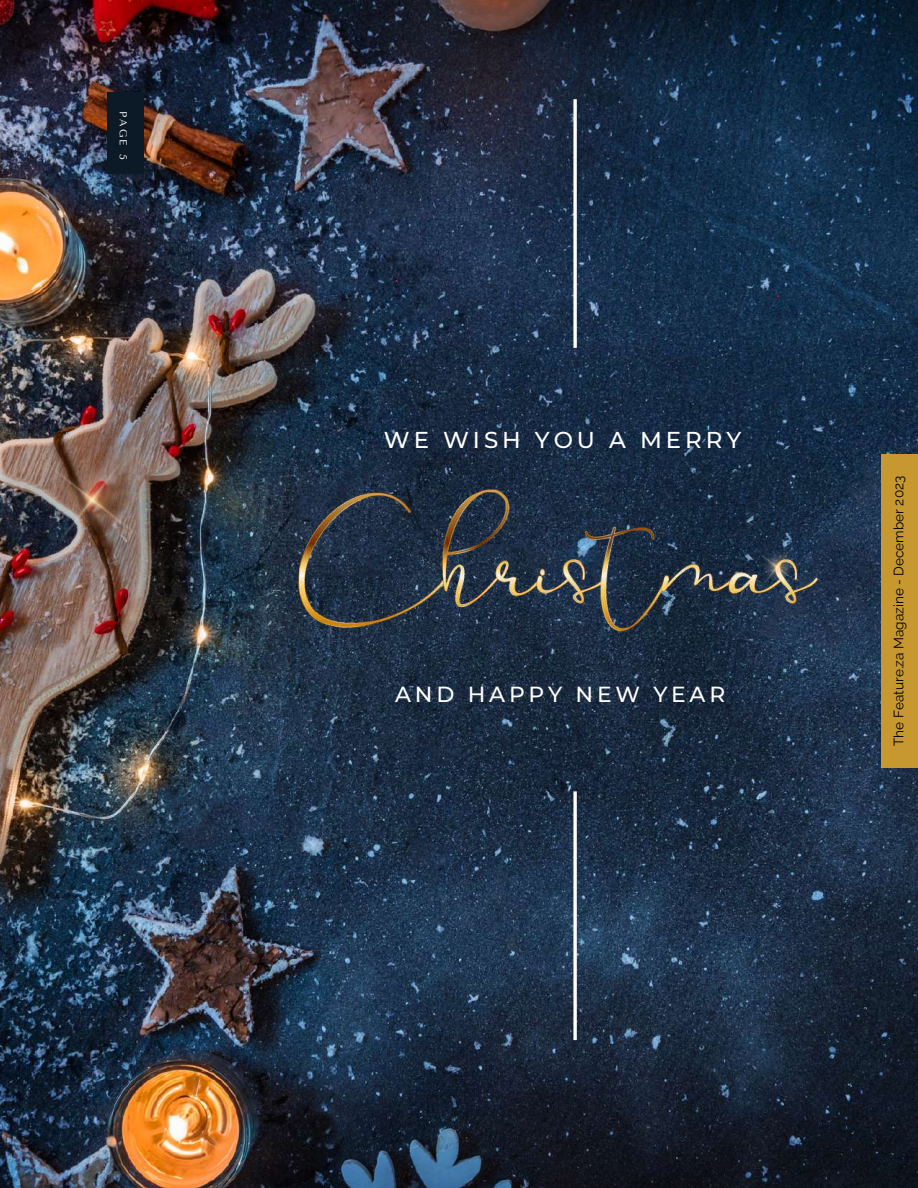
<style>
.page{position:relative;width:918px;height:1188px;background:#fff}
.page>*{position:absolute;margin:0;border:0;box-sizing:border-box;transform-origin:0 0}
.t1{font:500 22.95px "Montserrat";letter-spacing:.175em;color:#fff}
.t2{font:500 21.75px "Montserrat";letter-spacing:.175em;color:#fff}
.t3{font:13.65px "Raleway";color:#000}
.t4{font:10.2px "Tenor Sans";color:#fff}
</style>
<div class="page">
<img style="left:0;top:0;width:918px;height:1188px">
<svg style="left:573px;top:99px;width:4px;height:249px"></svg>
<svg style="left:573px;top:791px;width:4px;height:249px"></svg>
<img style="left:294px;top:480px;width:532px;height:156px">
<img style="left:22px;top:430px;width:140px;height:139px">
<img style="left:745px;top:534px;width:65px;height:65px">
<div style="left:881px;top:454px;width:37px;height:313px;background:#c6982f"></div>
<div style="left:108px;top:92px;width:35px;height:82px;background:#0c1a28"></div>
<p class="t4" style="left:129px;top:111px;width:50px;rotate:90deg">PAGE 5</p>
<h1 class="t1" style="left:384px;top:426px;width:359px">WE WISH YOU A MERRY</h1>
<h2 class="t2" style="left:395px;top:681px;width:332px">AND HAPPY NEW YEAR</h2>
<p class="t3" style="left:891px;top:746px;width:272px;rotate:-90deg">The Feature.za Magazine - December 2023</p>
</div>
